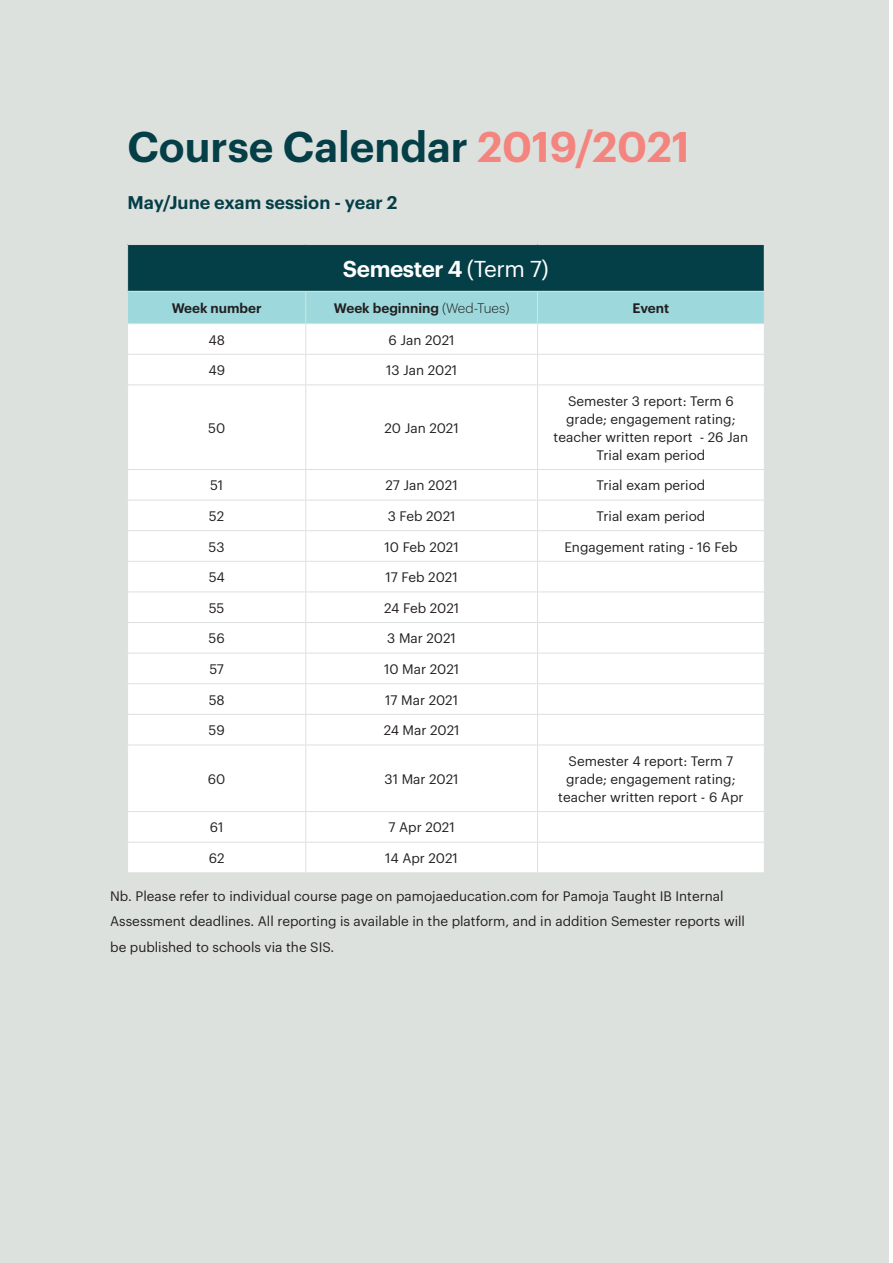
<style>
.page{position:relative;width:893px;height:1263px;background:#fff}
.page>*{position:absolute;margin:0;border:0;box-sizing:border-box;transform-origin:0 0}
._15pt_question_title{font:600 42px "Graphik";color:#043e47}
._12pt_body_text{font:600 22.5px "Graphik";letter-spacing:-.02em;color:#fff}
._12pt_body_text-2{font:600 18px "Graphik";color:#043e47}
._12pt_body_text-3{font:13.5px/18px "Graphik";color:#231f20;text-align:center}
._12pt_body_text-4{font:600 13.5px "Graphik";color:#231f20}
.s1{color:#f3847e}
.s2{font-weight:400}
.s3{font-weight:300}
</style>
<div class="page">
<div style="left:0;top:1px;width:889px;height:1262px;background:#dde1de"></div>
<div style="left:128px;top:245px;width:636px;height:46px;background:#043e47"></div>
<div style="left:128px;top:292px;width:636px;height:31px;background:#9cd8dc"></div>
<div style="left:128px;top:324px;width:636px;height:548px;background:#fff"></div>
<hr style="left:305px;top:292px;width:1px;height:31px;background:#dde1de">
<hr style="left:537px;top:292px;width:1px;height:31px;background:#dde1de">
<hr style="left:305px;top:324px;width:1px;height:30px;background:#dde1de">
<hr style="left:537px;top:324px;width:1px;height:30px;background:#dde1de">
<hr style="left:127px;top:354px;width:179px;height:1px;background:#dde1de">
<hr style="left:306px;top:354px;width:231px;height:1px;background:#dde1de">
<svg style="left:305px;top:355px;width:1px;height:29px"></svg>
<hr style="left:537px;top:354px;width:228px;height:1px;background:#dde1de">
<svg style="left:537px;top:355px;width:1px;height:29px"></svg>
<hr style="left:127px;top:384px;width:179px;height:1px;background:#dde1de">
<hr style="left:306px;top:384px;width:231px;height:1px;background:#dde1de">
<hr style="left:305px;top:385px;width:1px;height:84px;background:#dde1de">
<hr style="left:537px;top:384px;width:228px;height:1px;background:#dde1de">
<hr style="left:537px;top:385px;width:1px;height:84px;background:#dde1de">
<hr style="left:127px;top:469px;width:179px;height:1px;background:#dde1de">
<hr style="left:306px;top:469px;width:231px;height:1px;background:#dde1de">
<hr style="left:305px;top:470px;width:1px;height:30px;background:#dde1de">
<hr style="left:537px;top:469px;width:228px;height:1px;background:#dde1de">
<hr style="left:537px;top:470px;width:1px;height:30px;background:#dde1de">
<hr style="left:127px;top:500px;width:179px;height:1px;background:#dde1de">
<hr style="left:306px;top:500px;width:231px;height:1px;background:#dde1de">
<hr style="left:305px;top:500px;width:1px;height:30px;background:#dde1de">
<hr style="left:537px;top:500px;width:228px;height:1px;background:#dde1de">
<hr style="left:537px;top:500px;width:1px;height:30px;background:#dde1de">
<hr style="left:127px;top:530px;width:179px;height:1px;background:#dde1de">
<hr style="left:306px;top:530px;width:231px;height:1px;background:#dde1de">
<hr style="left:305px;top:531px;width:1px;height:30px;background:#dde1de">
<hr style="left:537px;top:530px;width:228px;height:1px;background:#dde1de">
<hr style="left:537px;top:531px;width:1px;height:30px;background:#dde1de">
<hr style="left:127px;top:561px;width:179px;height:1px;background:#dde1de">
<hr style="left:306px;top:561px;width:231px;height:1px;background:#dde1de">
<svg style="left:305px;top:562px;width:1px;height:29px"></svg>
<hr style="left:537px;top:561px;width:228px;height:1px;background:#dde1de">
<svg style="left:537px;top:562px;width:1px;height:29px"></svg>
<hr style="left:127px;top:591px;width:179px;height:1px;background:#dde1de">
<hr style="left:306px;top:591px;width:231px;height:1px;background:#dde1de">
<hr style="left:305px;top:592px;width:1px;height:30px;background:#dde1de">
<hr style="left:537px;top:591px;width:228px;height:1px;background:#dde1de">
<hr style="left:537px;top:592px;width:1px;height:30px;background:#dde1de">
<hr style="left:127px;top:622px;width:179px;height:1px;background:#dde1de">
<hr style="left:306px;top:622px;width:231px;height:1px;background:#dde1de">
<hr style="left:305px;top:623px;width:1px;height:30px;background:#dde1de">
<hr style="left:537px;top:622px;width:228px;height:1px;background:#dde1de">
<hr style="left:537px;top:623px;width:1px;height:30px;background:#dde1de">
<hr style="left:127px;top:653px;width:179px;height:1px;background:#dde1de">
<hr style="left:306px;top:653px;width:231px;height:1px;background:#dde1de">
<hr style="left:305px;top:653px;width:1px;height:30px;background:#dde1de">
<hr style="left:537px;top:653px;width:228px;height:1px;background:#dde1de">
<hr style="left:537px;top:653px;width:1px;height:30px;background:#dde1de">
<hr style="left:127px;top:683px;width:179px;height:1px;background:#dde1de">
<hr style="left:306px;top:683px;width:231px;height:1px;background:#dde1de">
<hr style="left:305px;top:684px;width:1px;height:30px;background:#dde1de">
<hr style="left:537px;top:683px;width:228px;height:1px;background:#dde1de">
<hr style="left:537px;top:684px;width:1px;height:30px;background:#dde1de">
<hr style="left:127px;top:714px;width:179px;height:1px;background:#dde1de">
<hr style="left:306px;top:714px;width:231px;height:1px;background:#dde1de">
<svg style="left:305px;top:715px;width:1px;height:29px"></svg>
<hr style="left:537px;top:714px;width:228px;height:1px;background:#dde1de">
<svg style="left:537px;top:715px;width:1px;height:29px"></svg>
<hr style="left:127px;top:744px;width:179px;height:1px;background:#dde1de">
<hr style="left:306px;top:744px;width:231px;height:1px;background:#dde1de">
<hr style="left:305px;top:745px;width:1px;height:66px;background:#dde1de">
<hr style="left:537px;top:744px;width:228px;height:1px;background:#dde1de">
<hr style="left:537px;top:745px;width:1px;height:66px;background:#dde1de">
<hr style="left:127px;top:811px;width:179px;height:1px;background:#dde1de">
<hr style="left:306px;top:811px;width:231px;height:1px;background:#dde1de">
<hr style="left:305px;top:812px;width:1px;height:30px;background:#dde1de">
<hr style="left:537px;top:811px;width:228px;height:1px;background:#dde1de">
<hr style="left:537px;top:812px;width:1px;height:30px;background:#dde1de">
<hr style="left:127px;top:842px;width:179px;height:1px;background:#dde1de">
<hr style="left:306px;top:842px;width:231px;height:1px;background:#dde1de">
<hr style="left:305px;top:842px;width:1px;height:30px;background:#dde1de">
<hr style="left:537px;top:842px;width:228px;height:1px;background:#dde1de">
<hr style="left:537px;top:842px;width:1px;height:30px;background:#dde1de">
<p class="_15pt_question_title" style="left:128px;top:115px;width:564px">Course Calendar <span class="s1">2019/2021</span></p>
<p class="_12pt_body_text-2" style="left:128px;top:189px;width:271px">May/June exam session - year 2</p>
<p class="_12pt_body_text" style="left:343px;top:252px;width:207px">Semester 4 <span class="s2">(Term 7)</span></p>
<p class="_12pt_body_text-4" style="left:172px;top:298px;width:91px">Week number</p>
<p class="_12pt_body_text-4" style="left:334px;top:298px;width:177px">Week beginning <span class="s3">(Wed-Tues)</span></p>
<p class="_12pt_body_text-4" style="left:633px;top:298px;width:38px">Event</p>
<p class="_12pt_body_text-3" style="left:208px;top:329px;width:18px">48</p>
<p class="_12pt_body_text-3" style="left:389px;top:329px;width:68px">6 Jan 2021</p>
<p class="_12pt_body_text-3" style="left:208px;top:360px;width:18px">49</p>
<p class="_12pt_body_text-3" style="left:386px;top:360px;width:73px">13 Jan 2021</p>
<p class="_12pt_body_text-3" style="left:208px;top:418px;width:19px">50</p>
<p class="_12pt_body_text-3" style="left:385px;top:418px;width:76px">20 Jan 2021</p>
<p class="_12pt_body_text-3" style="left:554px;top:391px;width:196px">Semester 3 report: Term 6 grade; engagement rating; teacher written report - 26 Jan</p>
<p class="_12pt_body_text-3" style="left:596px;top:445px;width:110px">Trial exam period</p>
<p class="_12pt_body_text-3" style="left:210px;top:475px;width:15px">51</p>
<p class="_12pt_body_text-3" style="left:386px;top:475px;width:74px">27 Jan 2021</p>
<p class="_12pt_body_text-3" style="left:596px;top:475px;width:110px">Trial exam period</p>
<p class="_12pt_body_text-3" style="left:209px;top:506px;width:17px">52</p>
<p class="_12pt_body_text-3" style="left:388px;top:506px;width:69px">3 Feb 2021</p>
<p class="_12pt_body_text-3" style="left:596px;top:506px;width:110px">Trial exam period</p>
<p class="_12pt_body_text-3" style="left:209px;top:536px;width:18px">53</p>
<p class="_12pt_body_text-3" style="left:384px;top:536px;width:76px">10 Feb 2021</p>
<p class="_12pt_body_text-3" style="left:564px;top:536px;width:175px">Engagement rating - 16 Feb</p>
<p class="_12pt_body_text-3" style="left:209px;top:567px;width:18px">54</p>
<p class="_12pt_body_text-3" style="left:386px;top:567px;width:74px">17 Feb 2021</p>
<p class="_12pt_body_text-3" style="left:209px;top:598px;width:17px">55</p>
<p class="_12pt_body_text-3" style="left:384px;top:598px;width:77px">24 Feb 2021</p>
<p class="_12pt_body_text-3" style="left:209px;top:628px;width:18px">56</p>
<p class="_12pt_body_text-3" style="left:387px;top:628px;width:70px">3 Mar 2021</p>
<p class="_12pt_body_text-3" style="left:209px;top:659px;width:16px">57</p>
<p class="_12pt_body_text-3" style="left:384px;top:659px;width:77px">10 Mar 2021</p>
<p class="_12pt_body_text-3" style="left:209px;top:689px;width:18px">58</p>
<p class="_12pt_body_text-3" style="left:385px;top:689px;width:75px">17 Mar 2021</p>
<p class="_12pt_body_text-3" style="left:209px;top:720px;width:18px">59</p>
<p class="_12pt_body_text-3" style="left:384px;top:720px;width:77px">24 Mar 2021</p>
<p class="_12pt_body_text-3" style="left:208px;top:769px;width:19px">60</p>
<p class="_12pt_body_text-3" style="left:385px;top:769px;width:76px">31 Mar 2021</p>
<p class="_12pt_body_text-3" style="left:558px;top:751px;width:187px">Semester 4 report: Term 7 grade; engagement rating; teacher written report - 6 Apr</p>
<p class="_12pt_body_text-3" style="left:210px;top:817px;width:15px">61</p>
<p class="_12pt_body_text-3" style="left:388px;top:817px;width:68px">7 Apr 2021</p>
<p class="_12pt_body_text-3" style="left:209px;top:848px;width:17px">62</p>
<p class="_12pt_body_text-3" style="left:385px;top:848px;width:74px">14 Apr 2021</p>
<p class="_12pt_body_text-3" style="left:110px;top:882px;width:636px;line-height:25.5px;text-align:left">Nb. Please refer to individual course page on pamojaeducation.com for Pamoja Taught IB Internal<br>Assessment deadlines. All reporting is available in the platform, and in addition Semester reports will be published to schools via the SIS.</p>
</div>
